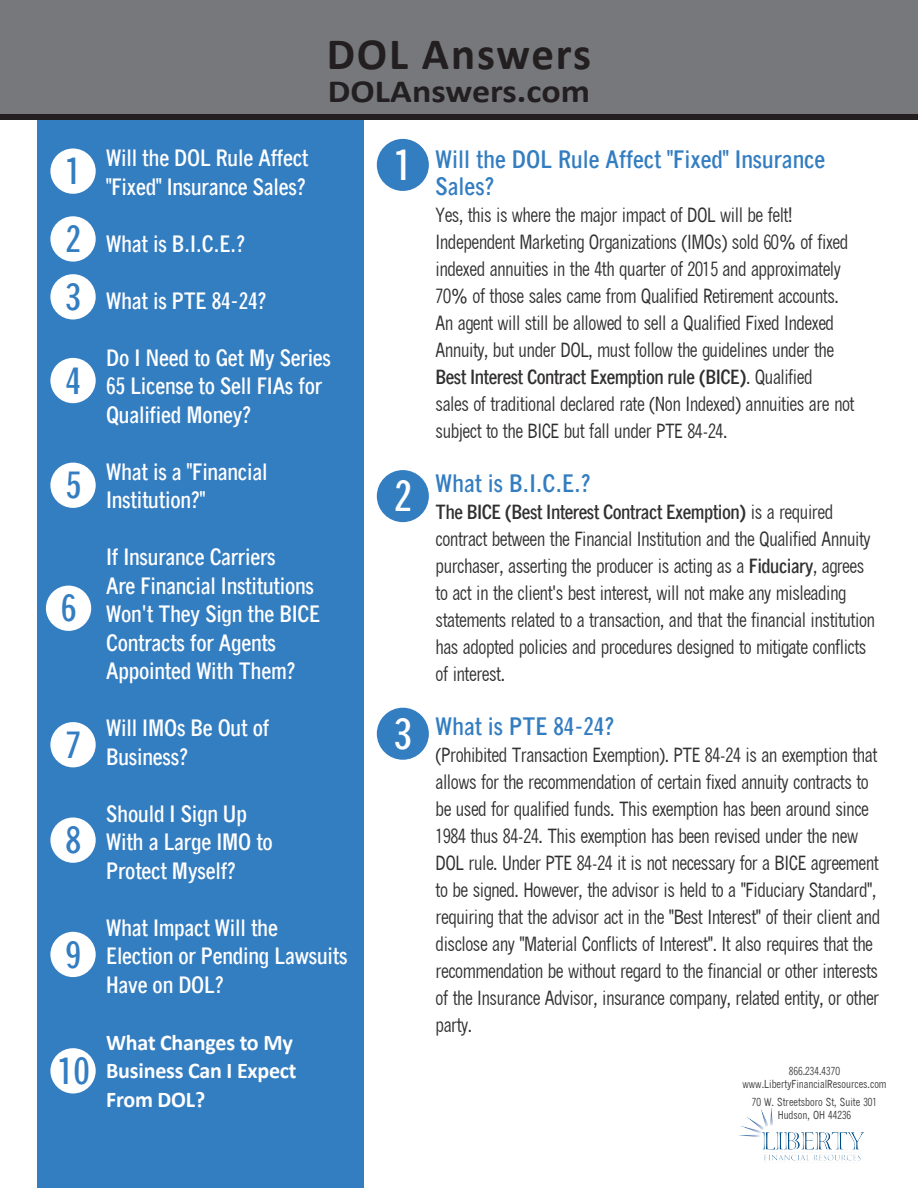
<style>
.page{position:relative;width:918px;height:1188px;background:#fff}
.page>*{position:absolute;margin:0;border:0;box-sizing:border-box;transform-origin:0 0}
.t1{font:700 45px "Calibri";letter-spacing:.04em;color:#231f20}
.t2{font:700 41.4px "Quick Type II Condensed";color:#fff}
.t3{font:700 36px "Quick Type II Condensed";color:#337dc1}
.t4{font:700 32.4px "Calibri";color:#231f20;scale:1.11 1}
.t5{font:700 24px/27px "Quick Type II Condensed";color:#337dc1}
.t6{font:700 22.5px "Quick Type II Condensed";letter-spacing:-.01em;color:#fff}
.t7{font:700 22.5px "Calibri";letter-spacing:-.01em;color:#fff}
.t8{font:19.5px/27px "Quick Type II Condensed";letter-spacing:-.025em;color:#312f30}
.t9{font:700 19.5px "Quick Type II Condensed";letter-spacing:-.025em;color:#312f30}
.t10{font:11.1px "Quick Type II Condensed";color:#3e3e3f}
.s1{font-weight:400}
.s2{font-weight:700}
</style>
<div class="page">
<div style="left:0;top:0;width:918px;height:117px;background:#76787b"></div>
<div style="left:38px;top:117px;width:326px;height:1071px;background:#337dc1"></div>
<div style="left:50px;top:149px;width:46px;height:45px;background:#fff;border-radius:50%"></div>
<div style="left:50px;top:216px;width:46px;height:46px;background:#fff;border-radius:50%"></div>
<div style="left:50px;top:274px;width:46px;height:46px;background:#fff;border-radius:50%"></div>
<div style="left:50px;top:358px;width:46px;height:45px;background:#fff;border-radius:50%"></div>
<div style="left:50px;top:463px;width:46px;height:45px;background:#fff;border-radius:50%"></div>
<div style="left:46px;top:586px;width:45px;height:45px;background:#fff;border-radius:50%"></div>
<div style="left:50px;top:722px;width:46px;height:45px;background:#fff;border-radius:50%"></div>
<div style="left:50px;top:817px;width:46px;height:46px;background:#fff;border-radius:50%"></div>
<div style="left:50px;top:932px;width:46px;height:45px;background:#fff;border-radius:50%"></div>
<div style="left:50px;top:1048px;width:46px;height:46px;background:#fff;border-radius:50%"></div>
<div style="left:377px;top:139px;width:52px;height:52px;background:#337dc1;border-radius:50%"></div>
<div style="left:377px;top:470px;width:52px;height:52px;background:#337dc1;border-radius:50%"></div>
<div style="left:377px;top:708px;width:52px;height:52px;background:#337dc1;border-radius:50%"></div>
<img style="left:738px;top:1107px;width:126px;height:54px">
<div style="left:0;top:114px;width:918px;height:6px;background:#231f20"></div>
<p class="t1" style="left:327px;top:26px;width:266px">DOL Answers</p>
<p class="t4" style="left:328px;top:71px;width:238px">DOLAnswers.com</p>
<p class="t3" style="left:65px;top:149px;width:17px">1</p>
<p class="t3" style="left:65px;top:217px;width:17px">2</p>
<p class="t3" style="left:65px;top:275px;width:17px">3</p>
<p class="t3" style="left:65px;top:358px;width:17px">4</p>
<p class="t3" style="left:65px;top:463px;width:17px">5</p>
<p class="t3" style="left:61px;top:586px;width:17px">6</p>
<p class="t3" style="left:65px;top:722px;width:17px">7</p>
<p class="t3" style="left:65px;top:818px;width:17px">8</p>
<p class="t3" style="left:65px;top:932px;width:17px">9</p>
<p class="t3" style="left:58px;top:1049px;width:33px">10</p>
<p class="t6" style="left:106px;top:144px;width:204px">Will the DOL Rule Affect</p>
<p class="t6" style="left:106px;top:172px;width:201px">"Fixed" Insurance Sales?</p>
<p class="t6" style="left:106px;top:229px;width:141px">What is B.I.C.E.?</p>
<p class="t6" style="left:106px;top:286px;width:162px">What is PTE 84-24?</p>
<p class="t6" style="left:106px;top:343px;width:226px">Do I Need to Get My Series</p>
<p class="t6" style="left:106px;top:372px;width:217px">65 License to Sell FIAs for</p>
<p class="t6" style="left:106px;top:400px;width:147px">Qualified Money?</p>
<p class="t6" style="left:106px;top:457px;width:163px">What is a "Financial</p>
<p class="t6" style="left:106px;top:486px;width:101px">Institution?"</p>
<p class="t6" style="left:106px;top:543px;width:171px">If Insurance Carriers</p>
<p class="t6" style="left:106px;top:571px;width:209px">Are Financial Institutions</p>
<p class="t6" style="left:106px;top:600px;width:215px">Won't They Sign the BICE</p>
<p class="t6" style="left:106px;top:628px;width:171px">Contracts for Agents</p>
<p class="t6" style="left:106px;top:657px;width:191px">Appointed With Them?</p>
<p class="t6" style="left:106px;top:714px;width:165px">Will IMOs Be Out of</p>
<p class="t6" style="left:106px;top:742px;width:84px">Business?</p>
<p class="t6" style="left:106px;top:799px;width:142px">Should I Sign Up</p>
<p class="t6" style="left:106px;top:828px;width:168px">With a Large IMO to</p>
<p class="t6" style="left:106px;top:856px;width:131px">Protect Myself?</p>
<p class="t6" style="left:106px;top:913px;width:173px">What Impact Will the</p>
<p class="t6" style="left:106px;top:942px;width:243px">Election or Pending Lawsuits</p>
<p class="t6" style="left:106px;top:970px;width:119px">Have on DOL?</p>
<p class="t7" style="left:106px;top:1028px;width:188px">What Changes to My</p>
<p class="t7" style="left:106px;top:1056px;width:192px">Business Can I Expect</p>
<p class="t7" style="left:106px;top:1085px;width:101px">From DOL?</p>
<p class="t2" style="left:394px;top:139px;width:20px">1</p>
<p class="t2" style="left:394px;top:470px;width:20px">2</p>
<p class="t2" style="left:394px;top:708px;width:20px">3</p>
<p class="t5" style="left:436px;top:145px;width:391px">Will the DOL Rule Affect "Fixed" Insurance<br>Sales?</p>
<p class="t8" style="left:436px;top:202px;width:358px">Yes, this is where the major impact of DOL will be felt!</p>
<p class="t8" style="left:436px;top:229px;width:414px">Independent Marketing Organizations (IMOs) sold 60% of fixed</p>
<p class="t8" style="left:436px;top:256px;width:407px">indexed annuities in the 4th quarter of 2015 and approximately</p>
<p class="t8" style="left:436px;top:283px;width:405px">70% of those sales came from Qualified Retirement accounts.</p>
<p class="t8" style="left:436px;top:310px;width:400px">An agent will still be allowed to sell a Qualified Fixed Indexed</p>
<p class="t8" style="left:436px;top:337px;width:400px">Annuity, but under DOL, must follow the guidelines under the</p>
<p class="t9" style="left:436px;top:365px;width:379px">Best Interest Contract Exemption rule (BICE)<span class="s1">. Qualified</span></p>
<p class="t8" style="left:436px;top:391px;width:421px">sales of traditional declared rate (Non Indexed) annuities are not</p>
<p class="t8" style="left:436px;top:418px;width:293px">subject to the BICE but fall under PTE 84-24.</p>
<p class="t5" style="left:436px;top:469px;width:157px">What is B.I.C.E.?</p>
<p class="t9" style="left:436px;top:500px;width:399px">The BICE (Best Interest Contract Exemption) <span class="s1">is a required</span></p>
<p class="t8" style="left:436px;top:526px;width:437px">contract between the Financial Institution and the Qualified Annuity</p>
<p class="t8" style="left:436px;top:553px;width:430px">purchaser, asserting the producer is acting as a <span class="s2">Fiduciary</span>, agrees</p>
<p class="t8" style="left:436px;top:580px;width:412px">to act in the client's best interest, will not make any misleading</p>
<p class="t8" style="left:436px;top:607px;width:441px">statements related to a transaction, and that the financial institution</p>
<p class="t8" style="left:436px;top:634px;width:432px">has adopted policies and procedures designed to mitigate conflicts</p>
<p class="t8" style="left:436px;top:661px;width:71px">of interest.</p>
<p class="t5" style="left:436px;top:712px;width:180px">What is PTE 84-24?</p>
<p class="t8" style="left:436px;top:742px;width:443px">(Prohibited Transaction Exemption). PTE 84-24 is an exemption that</p>
<p class="t8" style="left:436px;top:769px;width:435px">allows for the recommendation of certain fixed annuity contracts to</p>
<p class="t8" style="left:436px;top:796px;width:435px">be used for qualified funds. This exemption has been around since</p>
<p class="t8" style="left:436px;top:823px;width:424px">1984 thus 84-24. This exemption has been revised under the new</p>
<p class="t8" style="left:436px;top:850px;width:445px">DOL rule. Under PTE 84-24 it is not necessary for a BICE agreement</p>
<p class="t8" style="left:436px;top:877px;width:442px">to be signed. However, the advisor is held to a "Fiduciary Standard",</p>
<p class="t8" style="left:436px;top:904px;width:446px">requiring that the advisor act in the "Best Interest" of their client and</p>
<p class="t8" style="left:436px;top:931px;width:439px">disclose any "Material Conflicts of Interest". It also requires that the</p>
<p class="t8" style="left:436px;top:958px;width:444px">recommendation be without regard to the financial or other interests</p>
<p class="t8" style="left:436px;top:985px;width:445px">of the Insurance Advisor, insurance company, related entity, or other party.</p>
<p class="t10" style="left:789px;top:1065px;width:53px">866.234.4370</p>
<p class="t10" style="left:742px;top:1078px;width:146px">www.LibertyFinancialResources.com</p>
<p class="t10" style="left:752px;top:1097px;width:127px">70 W. Streetsboro St, Suite 301</p>
<p class="t10" style="left:778px;top:1110px;width:75px">Hudson, OH 44236</p>
</div>
